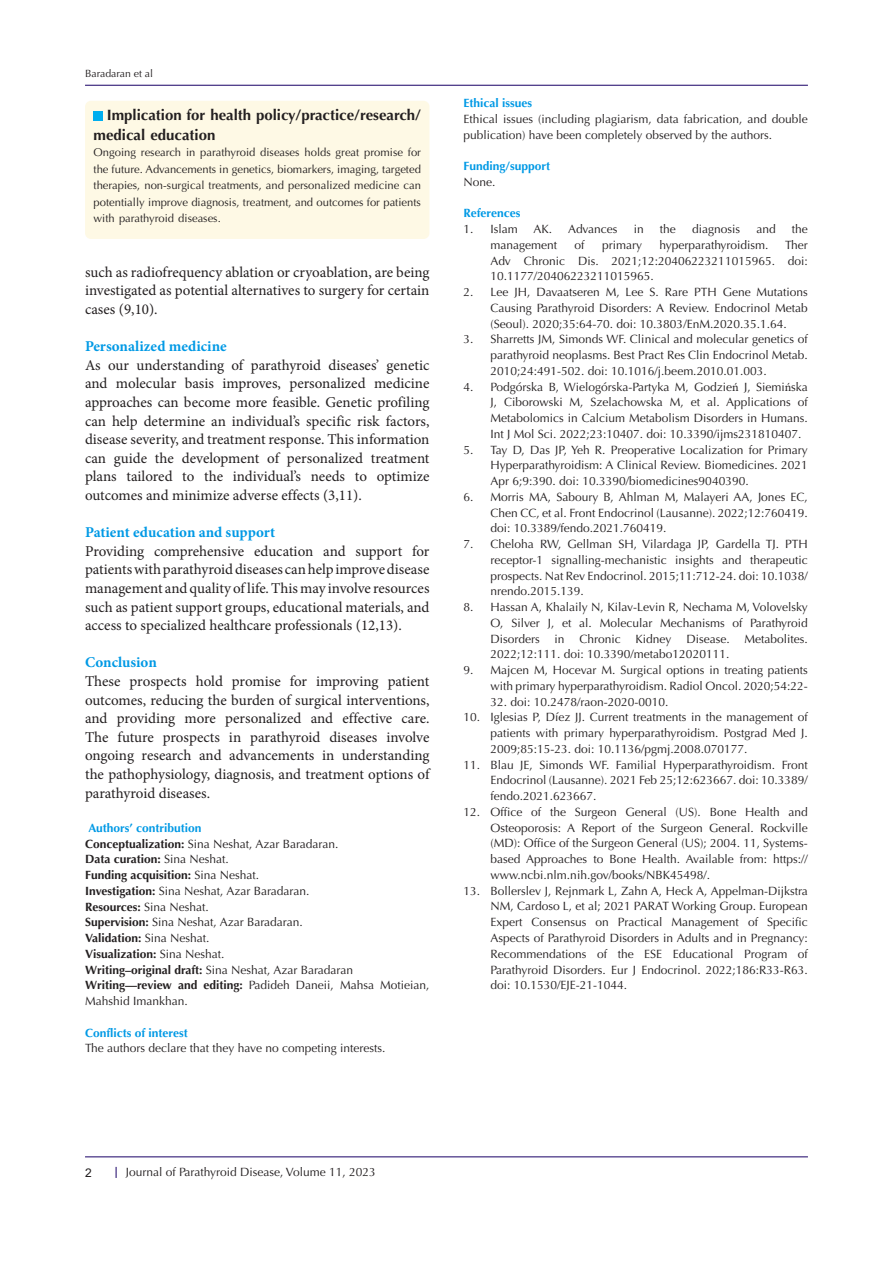
<style>
.page{position:relative;width:893px;height:1263px;background:#fff}
.page>*{position:absolute;margin:0;border:0;box-sizing:border-box;transform-origin:0 0}
.t1{font:15px/18.6px "Minion Pro";color:#231f20;text-align:justify}
.t2{font:700 15px/19.5px "Optima LT Std";color:#231f20}
.t3{font:700 15px "Minion Pro";color:#0099e5}
.t4{font:12px/15.8px "Optima LT Std";color:#231f20;text-align:justify}
.t5{font:700 12px "Optima LT Std";color:#231f20}
.t6{font:700 12px "Optima LT Std";color:#0099e5}
.t7{font:12px "Arial";color:#231f20}
.t8{font:11.25px/16.5px "Optima LT Std";color:#231f20;text-align:justify}
.t9{font:10.5px "Optima LT Std";color:#231f20}
.s1{font-weight:700}
.s2{font-weight:400}
.s3{font-family:"Minion Pro"}
</style>
<div class="page">
<hr style="left:85px;top:1156px;width:723px;height:1px;background:#190066">
<hr style="left:85px;top:85px;width:723px;height:1px;background:#190066">
<div style="left:85px;top:101px;width:344px;height:138px;background:#fef9e5;border-radius:6px"></div>
<div style="left:94px;top:111px;width:9px;height:9px;background:#00aeef"></div>
<p class="t9" style="left:85px;top:68px;width:70px">Baradaran et al</p>
<p class="t2" style="left:94px;top:106px;width:329px;text-indent:13px">Implication for health policy/practice/research/ medical education</p>
<p class="t8" style="left:94px;top:144px;width:329px">Ongoing research in parathyroid diseases holds great promise for the future. Advancements in genetics, biomarkers, imaging, targeted therapies, non-surgical treatments, and personalized medicine can potentially improve diagnosis, treatment, and outcomes for patients with parathyroid diseases.</p>
<p class="t1" style="left:85px;top:263px;width:346px">such as radiofrequency ablation or cryoablation, are being investigated as potential alternatives to surgery for certain cases (9,10).</p>
<p class="t3" style="left:85px;top:336px;width:143px">Personalized medicine</p>
<p class="t1" style="left:85px;top:356px;width:346px">As our understanding of parathyroid diseases’ genetic and molecular basis improves, personalized medicine approaches can become more feasible. Genetic profiling can help determine an individual’s specific risk factors, disease severity, and treatment response. This information can guide the development of personalized treatment plans tailored to the individual’s needs to optimize outcomes and minimize adverse effects (3,11).</p>
<p class="t3" style="left:85px;top:522px;width:192px">Patient education and support</p>
<p class="t1" style="left:85px;top:542px;width:346px">Providing comprehensive education and support for patients with parathyroid diseases can help improve disease management and quality of life. This may involve resources such as patient support groups, educational materials, and access to specialized healthcare professionals (12,13).</p>
<p class="t3" style="left:85px;top:652px;width:73px">Conclusion</p>
<p class="t1" style="left:85px;top:672px;width:346px">These prospects hold promise for improving patient outcomes, reducing the burden of surgical interventions, and providing more personalized and effective care.<br>The future prospects in parathyroid diseases involve ongoing research and advancements in understanding the pathophysiology, diagnosis, and treatment options of parathyroid diseases.</p>
<p class="t6" style="left:88px;top:821px;width:115px">Authors’ contribution</p>
<p class="t4" style="left:85px;top:836px;width:255px"><span class="s1">Conceptualization:</span> Sina Neshat, Azar Baradaran.</p>
<p class="t5" style="left:85px;top:852px;width:145px">Data curation: <span class="s2">Sina Neshat.</span></p>
<p class="t5" style="left:85px;top:868px;width:176px">Funding acquisition: <span class="s2">Sina Neshat.</span></p>
<p class="t4" style="left:85px;top:883px;width:226px"><span class="s1">Investigation:</span> Sina Neshat, Azar Baradaran.</p>
<p class="t4" style="left:85px;top:899px;width:125px"><span class="s1">Resources:</span> Sina Neshat.</p>
<p class="t4" style="left:85px;top:915px;width:219px"><span class="s1">Supervision:</span> Sina Neshat, Azar Baradaran.</p>
<p class="t5" style="left:85px;top:931px;width:126px">Validation: <span class="s2">Sina Neshat.</span></p>
<p class="t5" style="left:85px;top:947px;width:141px">Visualization: <span class="s2">Sina Neshat.</span></p>
<p class="t4" style="left:85px;top:962px;width:270px"><span class="s1">Writing–original draft:</span> Sina Neshat, Azar Baradaran</p>
<p class="t4" style="left:85px;top:978px;width:346px"><span class="s1">Writing—review and editing:</span> Padideh Daneii, Mahsa Motieian,<br>Mahshid Imankhan.</p>
<p class="t6" style="left:85px;top:1026px;width:104px">Conflicts of interest</p>
<p class="t4" style="left:85px;top:1041px;width:302px">The authors declare that they have no competing interests.</p>
<p class="t6" style="left:463px;top:96px;width:70px">Ethical issues</p>
<p class="t4" style="left:463px;top:111px;width:346px">Ethical issues (including plagiarism, data fabrication, and double publication) have been completely observed by the authors.</p>
<p class="t6" style="left:463px;top:159px;width:88px">Funding/support</p>
<p class="t4" style="left:463px;top:174px;width:34px">None.</p>
<p class="t6" style="left:463px;top:206px;width:58px">References</p>
<p class="t4" style="left:463px;top:221px;width:56px">1. Islam</p>
<p class="t4" style="left:534px;top:221px;width:85px">AK. Advances</p>
<p class="t4" style="left:634px;top:221px;width:12px">in</p>
<p class="t4" style="left:660px;top:221px;width:18px">the</p>
<p class="t4" style="left:692px;top:221px;width:50px">diagnosis</p>
<p class="t4" style="left:756px;top:221px;width:21px">and</p>
<p class="t4" style="left:792px;top:221px;width:18px">the</p>
<p class="t4" style="left:490px;top:237px;width:68px">management</p>
<p class="t4" style="left:575px;top:237px;width:12px">of</p>
<p class="t4" style="left:602px;top:237px;width:41px">primary</p>
<p class="t4" style="left:660px;top:237px;width:110px">hyperparathyroidism.</p>
<p class="t4" style="left:490px;top:237px;width:319px;text-indent:295px">Ther Adv Chronic Dis. 2021;12:20406223211015965. doi:<br>10.1177/20406223211015965.</p>
<p class="t4" style="left:490px;top:284px;width:319px;text-indent:-27px">2. Lee JH, Davaatseren M, Lee S. Rare PTH Gene Mutations Causing Parathyroid Disorders: A Review. Endocrinol Metab (Seoul). 2020;35:64-70. doi: 10.3803/EnM.2020.35.1.64.</p>
<p class="t4" style="left:490px;top:332px;width:319px;text-indent:-27px">3. Sharretts JM, Simonds WF. Clinical and molecular genetics of parathyroid neoplasms. Best Pract Res Clin Endocrinol Metab.<br>2010;24:491-502. doi: 10.1016/j.beem.2010.01.003.</p>
<p class="t4" style="left:490px;top:379px;width:319px;text-indent:-27px">4. Podgórska B, Wielogórska-Partyka M, Godzie<span class="s3">ń</span> J, Siemi<span class="s3">ń</span>ska J, Ciborowski M, Szelachowska M, et al. Applications of Metabolomics in Calcium Metabolism Disorders in Humans.<br>Int J Mol Sci. 2022;23:10407. doi: 10.3390/ijms231810407.</p>
<p class="t4" style="left:490px;top:442px;width:319px;text-indent:-27px">5. Tay D, Das JP, Yeh R. Preoperative Localization for Primary Hyperparathyroidism: A Clinical Review. Biomedicines. 2021<br>Apr 6;9:390. doi: 10.3390/biomedicines9040390.</p>
<p class="t4" style="left:490px;top:489px;width:319px;text-indent:-27px">6. Morris MA, Saboury B, Ahlman M, Malayeri AA, Jones EC, Chen CC, et al. Front Endocrinol (Lausanne). 2022;12:760419. doi: 10.3389/fendo.2021.760419.</p>
<p class="t4" style="left:490px;top:536px;width:319px;text-indent:-27px">7. Cheloha RW, Gellman SH, Vilardaga JP, Gardella TJ. PTH receptor-1 signalling-mechanistic insights and therapeutic prospects. Nat Rev Endocrinol. 2015;11:712-24. doi: 10.1038/ nrendo.2015.139.</p>
<p class="t4" style="left:490px;top:599px;width:319px;text-indent:-27px">8. Hassan A, Khalaily N, Kilav-Levin R, Nechama M, Volovelsky O, Silver J, et al. Molecular Mechanisms of Parathyroid Disorders in Chronic Kidney Disease. Metabolites.<br>2022;12:111. doi: 10.3390/metabo12020111.</p>
<p class="t4" style="left:463px;top:662px;width:346px;text-align:right">9. Majcen M, Hocevar M. Surgical options in treating patients with primary hyperparathyroidism. Radiol Oncol. 2020;54:22-</p>
<p class="t4" style="left:490px;top:694px;width:179px">32. doi: 10.2478/raon-2020-0010.</p>
<p class="t4" style="left:490px;top:710px;width:319px;text-indent:-27px">10. Iglesias P, Díez JJ. Current treatments in the management of patients with primary hyperparathyroidism. Postgrad Med J.<br>2009;85:15-23. doi: 10.1136/pgmj.2008.070177.</p>
<p class="t4" style="left:490px;top:757px;width:319px;text-indent:-27px">11. Blau JE, Simonds WF. Familial Hyperparathyroidism. Front Endocrinol (Lausanne). 2021 Feb 25;12:623667. doi: 10.3389/ fendo.2021.623667.</p>
<p class="t4" style="left:490px;top:804px;width:319px;text-indent:-27px">12. Office of the Surgeon General (US). Bone Health and Osteoporosis: A Report of the Surgeon General. Rockville (MD): Office of the Surgeon General (US); 2004. 11, Systems&shy;based Approaches to Bone Health. Available from: https:// www.ncbi.nlm.nih.gov/books/NBK45498/.</p>
<p class="t4" style="left:490px;top:883px;width:319px;text-indent:-27px">13. Bollerslev J, Rejnmark L, Zahn A, Heck A, Appelman-Dijkstra NM, Cardoso L, et al; 2021 PARAT Working Group. European Expert Consensus on Practical Management of Specific Aspects of Parathyroid Disorders in Adults and in Pregnancy:<br>Recommendations of the ESE Educational Program of Parathyroid Disorders. Eur J Endocrinol. 2022;186:R33-R63. doi: 10.1530/EJE-21-1044.</p>
<p class="t7" style="left:85px;top:1164px;width:8px">2</p>
<p class="t4" style="left:126px;top:1164px;width:251px">Journal of Parathyroid Disease, Volume 11, 2023</p>
</div>
